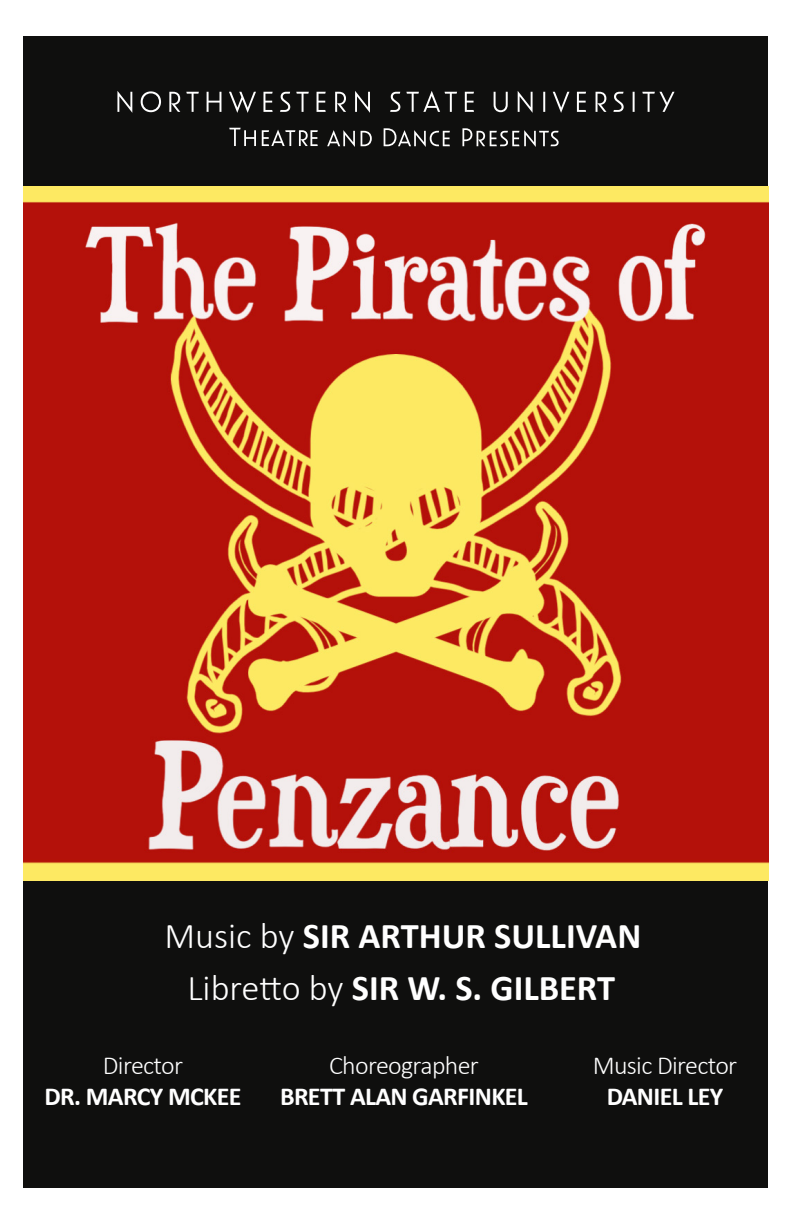
<style>
.page{position:relative;width:792px;height:1224px;background:#fff}
.page>*{position:absolute;margin:0;border:0;box-sizing:border-box;transform-origin:0 0}
.t1{font:700 36.4px "Calibri";color:#fff}
.t2{font:700 26px "Calibri";letter-spacing:-.025em;color:#fff}
.t3{font:300 26px "Calibri";letter-spacing:-.025em;color:#fff}
.s1{font-weight:300}
</style>
<div class="page">
<div style="left:24px;top:36px;width:744px;height:1152px;background:#0f0f0e"></div>
<img style="left:24px;top:187px;width:744px;height:694px">
<svg style="left:117px;top:91px;width:253px;height:22px"></svg>
<svg style="left:390px;top:91px;width:84px;height:21px"></svg>
<svg style="left:494px;top:91px;width:181px;height:22px"></svg>
<svg style="left:327px;top:130px;width:45px;height:17px"></svg>
<svg style="left:384px;top:128px;width:66px;height:19px"></svg>
<svg style="left:462px;top:128px;width:97px;height:19px"></svg>
<svg style="left:229px;top:128px;width:89px;height:18px"></svg>
<p class="t1" style="left:164px;top:910px;width:478px"><span class="s1">Music by</span> SIR ARTHUR SULLIVAN</p>
<p class="t1" style="left:187px;top:963px;width:429px"><span class="s1">Libretto by</span> SIR W. S. GILBERT</p>
<p class="t3" style="left:103px;top:1049px;width:82px">Director</p>
<p class="t2" style="left:44px;top:1078px;width:199px">DR. MARCY MCKEE</p>
<p class="t3" style="left:329px;top:1049px;width:151px">Choreographer</p>
<p class="t2" style="left:280px;top:1078px;width:249px">BRETT ALAN GARFINKEL</p>
<p class="t3" style="left:593px;top:1049px;width:146px">Music Director</p>
<p class="t2" style="left:607px;top:1078px;width:118px">DANIEL LEY</p>
</div>
